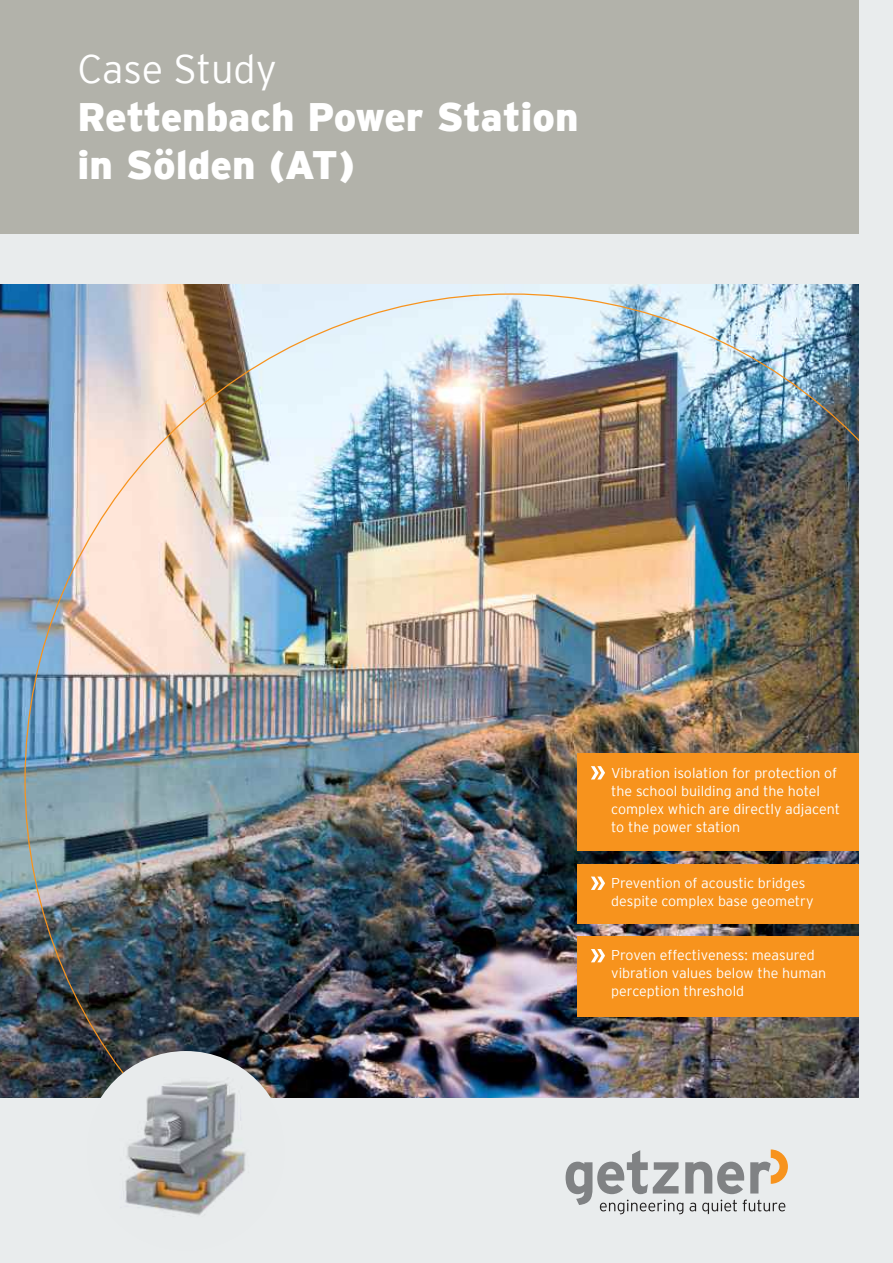
<style>
.page{position:relative;width:893px;height:1263px;background:#e9eced}
.page>*{position:absolute;margin:0;border:0;box-sizing:border-box;transform-origin:0 0}
.t1{font:900 39.75px/48px "Interstate";color:#fff}
.t2{font:300 39.75px "Interstate";letter-spacing:-.01em;color:#fff}
.t3{font:300 14.25px/18px "Interstate";color:#fff}
</style>
<div class="page">
<img style="left:0;top:285px;width:859px;height:813px">
<div style="left:0;top:0;width:859px;height:234px;background:#b2b2aa"></div>
<svg style="left:566px;top:1149px;width:222px;height:65px"></svg>
<img style="left:25px;top:293px;width:834px;height:805px">
<div style="left:577px;top:753px;width:282px;height:98px;background:#f7931d"></div>
<div style="left:577px;top:864px;width:282px;height:59px;background:#f7931d"></div>
<div style="left:577px;top:936px;width:282px;height:81px;background:#f7931d"></div>
<svg style="left:591px;top:766px;width:14px;height:13px"></svg>
<svg style="left:591px;top:876px;width:14px;height:14px"></svg>
<svg style="left:591px;top:949px;width:14px;height:13px"></svg>
<div style="left:85px;top:1051px;width:201px;height:201px;background:#e9eced;border-radius:50%"></div>
<img style="left:87px;top:1053px;width:197px;height:197px;border-radius:99px">
<h1 class="t2" style="left:78px;top:51px;width:201px">Case Study</h1>
<h1 class="t1" style="left:78px;top:94px;width:503px">Rettenbach Power Station in Sölden (AT)</h1>
<p class="t3" style="left:611px;top:764px;width:230px">Vibration isolation for protection of the school building and the hotel complex which are directly adjacent to the power station</p>
<p class="t3" style="left:611px;top:875px;width:204px">Prevention of acoustic bridges despite complex base geometry</p>
<p class="t3" style="left:611px;top:947px;width:216px">Proven effectiveness: measured vibration values below the human perception threshold</p>
</div>
